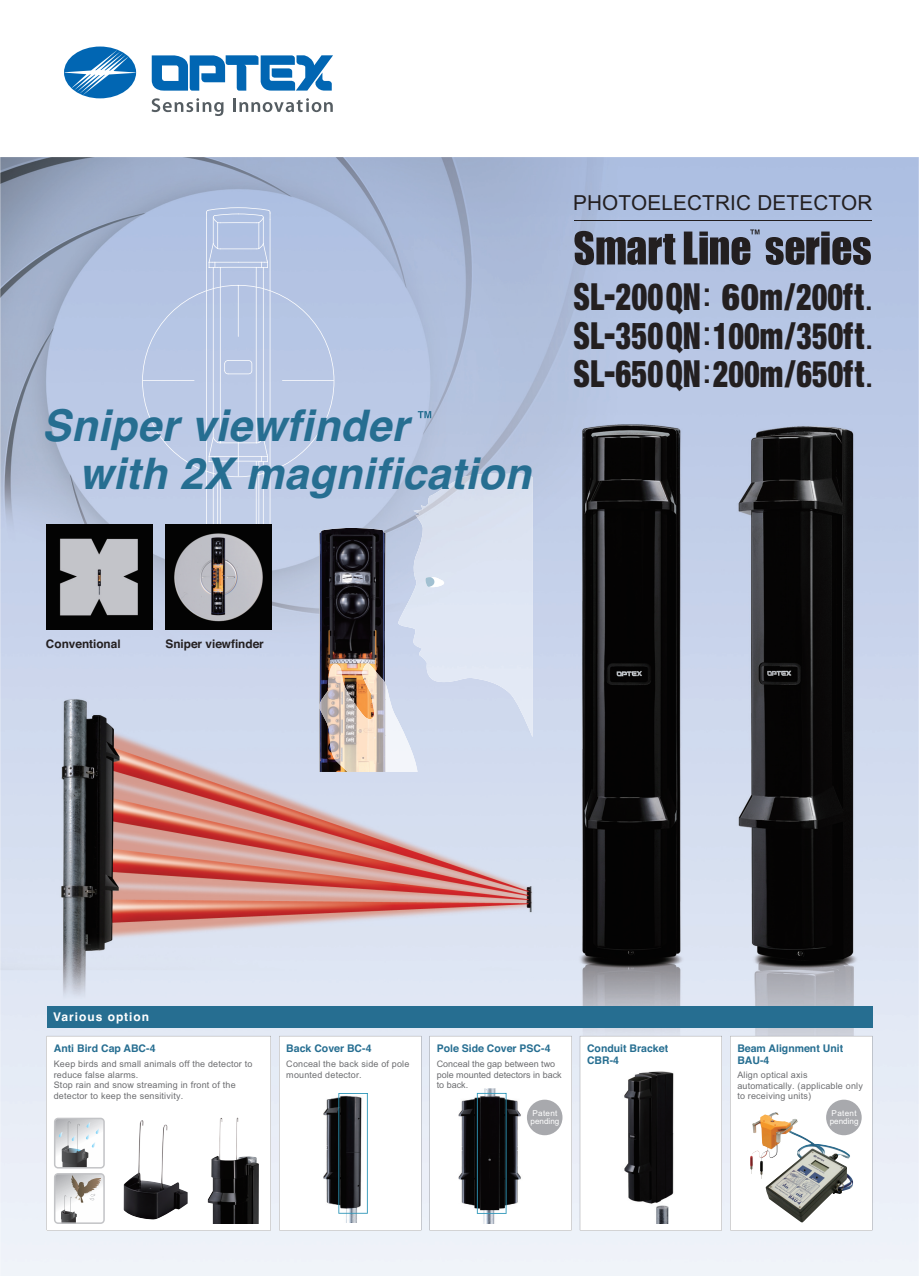
<style>
.page{position:relative;width:919px;height:1276px;background:#fff}
.page>*{position:absolute;margin:0;border:0;box-sizing:border-box;transform-origin:0 0}
.t1{font:italic 700 43.5px/47.5px "Helvetica";letter-spacing:.01em;color:#266e91}
.t2{font:900 condensed 36.75px/38.8px "Helvetica Neue";color:#231f20;text-align:justify;scale:.95 1}
.t3{font:20.7px "Arial";letter-spacing:.01em;color:#231f20}
.t4{font:700 12px "Helvetica";letter-spacing:.08em;color:#fff}
.t5{font:700 11.85px "Helvetica";color:#231f20}
.t6{font:700 10.5px/12px "Helvetica";color:#266e91}
.t7{font:9px/10.5px "Arial";letter-spacing:.02em;color:#6c6d70}
.t8{font:9px/10.5px "Arial";color:#6c6d70}
.t9{font:8.1px/8.1px "Arial";color:#fff}
.s1{font-size:37.35px}
.s2{font-family:"Helvetica";font-weight:400;font-stretch:normal;font-size:34.05px}
.s3{font-family:"Helvetica";font-weight:400;font-stretch:normal;font-size:33.45px}
</style>
<div class="page">
<img style="left:0;top:157px;width:918px;height:1119px">
<svg style="left:152px;top:98px;width:71px;height:18px"></svg>
<svg style="left:233px;top:98px;width:100px;height:14px"></svg>
<div style="left:64px;top:47px;width:72px;height:51px;background:#0166b3;border-radius:50%"></div>
<svg style="left:65px;top:50px;width:70px;height:45px"></svg>
<svg style="left:152px;top:55px;width:181px;height:36px"></svg>
<svg style="left:730px;top:1036px;width:142px;height:194px"></svg>
<div style="left:47px;top:1006px;width:825px;height:21px;background:#266e91"></div>
<svg style="left:429px;top:1036px;width:142px;height:194px"></svg>
<svg style="left:580px;top:1036px;width:142px;height:194px"></svg>
<svg style="left:279px;top:1036px;width:142px;height:194px"></svg>
<svg style="left:47px;top:1036px;width:224px;height:194px"></svg>
<img style="left:124px;top:1120px;width:64px;height:99px">
<img style="left:617px;top:1057px;width:67px;height:166px">
<hr style="left:270px;top:219px;width:1px;height:331px;background:#fff">
<hr style="left:206px;top:219px;width:1px;height:331px;background:#fff">
<hr style="left:209px;top:267px;width:4px;height:188px;background:#b4c3e3">
<hr style="left:263px;top:267px;width:1px;height:171px;background:#fff">
<hr style="left:209px;top:461px;width:4px;height:79px;background:#c1cee8">
<hr style="left:263px;top:461px;width:1px;height:79px;background:#fff">
<svg style="left:209px;top:243px;width:5px;height:18px"></svg>
<svg style="left:263px;top:243px;width:4px;height:18px"></svg>
<svg style="left:206px;top:207px;width:65px;height:42px;background:#b7c7e5"></svg>
<hr style="left:217px;top:461px;width:1px;height:74px;background:#fff">
<hr style="left:258px;top:461px;width:1px;height:74px;background:#fff">
<hr style="left:220px;top:461px;width:1px;height:73px;background:#fff">
<hr style="left:256px;top:461px;width:1px;height:73px;background:#fff">
<hr style="left:256px;top:267px;width:1px;height:176px;background:#fff">
<hr style="left:220px;top:267px;width:1px;height:176px;background:#fff">
<svg style="left:208px;top:260px;width:60px;height:8px"></svg>
<hr style="left:220px;top:248px;width:36px;height:1px;background:#fff">
<svg style="left:142px;top:285px;width:192px;height:192px;background:#bccae6"></svg>
<hr style="left:142px;top:380px;width:52px;height:1px;background:#fff">
<hr style="left:282px;top:380px;width:52px;height:1px;background:#fff">
<img style="left:398px;top:468px;width:134px;height:269px">
<svg style="left:424px;top:577px;width:23px;height:10px"></svg>
<img style="left:47px;top:524px;width:105px;height:105px">
<img style="left:166px;top:524px;width:105px;height:105px">
<img style="left:319px;top:528px;width:66px;height:135px">
<img style="left:319px;top:683px;width:98px;height:89px">
<img style="left:319px;top:663px;width:66px;height:73px">
<img style="left:329px;top:735px;width:56px;height:37px">
<svg style="left:418px;top:411px;width:13px;height:7px"></svg>
<svg style="left:574px;top:231px;width:101px;height:34px;background:#595d6a"></svg>
<svg style="left:765px;top:231px;width:105px;height:34px;background:#5d6270"></svg>
<svg style="left:683px;top:229px;width:76px;height:36px;background:#646a79"></svg>
<hr style="left:574px;top:220px;width:297px;height:1px;background:#231f20">
<div style="left:826px;top:1099px;width:35px;height:36px;background:#a8a9ad;border-radius:50%"></div>
<p class="t1" style="left:79px;top:406px;width:453px;text-indent:-37px">Sniper viewfinder<br>with 2X magnification</p>
<p class="t3" style="left:573px;top:195px;width:301px">PHOTOELECTRIC DETECTOR</p>
<p class="t2" style="left:573px;top:278px;width:318px"><span class="s1">SL-200QN</span><span class="s2">:</span> 60m/200ft<span class="s3">.<br></span><span class="s1">SL-350QN</span><span class="s2">:</span>100m/350ft<span class="s3">.<br></span><span class="s1">SL-650QN</span><span class="s2">:</span>200m/650ft<span class="s3">.</span></p>
<p class="t5" style="left:46px;top:639px;width:76px">Conventional</p>
<p class="t5" style="left:165px;top:639px;width:100px">Sniper viewfinder</p>
<p class="t4" style="left:53px;top:1012px;width:97px">Various option</p>
<p class="t6" style="left:54px;top:1043px;width:103px">Anti Bird Cap ABC-4</p>
<p class="t7" style="left:54px;top:1059px;width:200px">Keep birds and small animals off the detector to reduce false alarms.<br>Stop rain and snow streaming in front of the detector to keep the sensitivity.</p>
<p class="t6" style="left:286px;top:1043px;width:87px">Back Cover BC-4</p>
<p class="t7" style="left:286px;top:1059px;width:125px">Conceal the back side of pole mounted detector.</p>
<p class="t6" style="left:436px;top:1043px;width:115px">Pole Side Cover PSC-4</p>
<p class="t8" style="left:436px;top:1059px;width:127px">Conceal the gap between two pole mounted detectors in back to back.</p>
<p class="t9" style="left:530px;top:1110px;width:30px">Patent pending</p>
<p class="t6" style="left:587px;top:1043px;width:83px">Conduit Bracket<br>CBR-4</p>
<p class="t6" style="left:737px;top:1043px;width:107px">Beam Alignment Unit<br>BAU-4</p>
<p class="t7" style="left:737px;top:1070px;width:127px">Align optical axis automatically. (applicable only to receiving units)</p>
<p class="t9" style="left:829px;top:1110px;width:30px">Patent pending</p>
</div>
